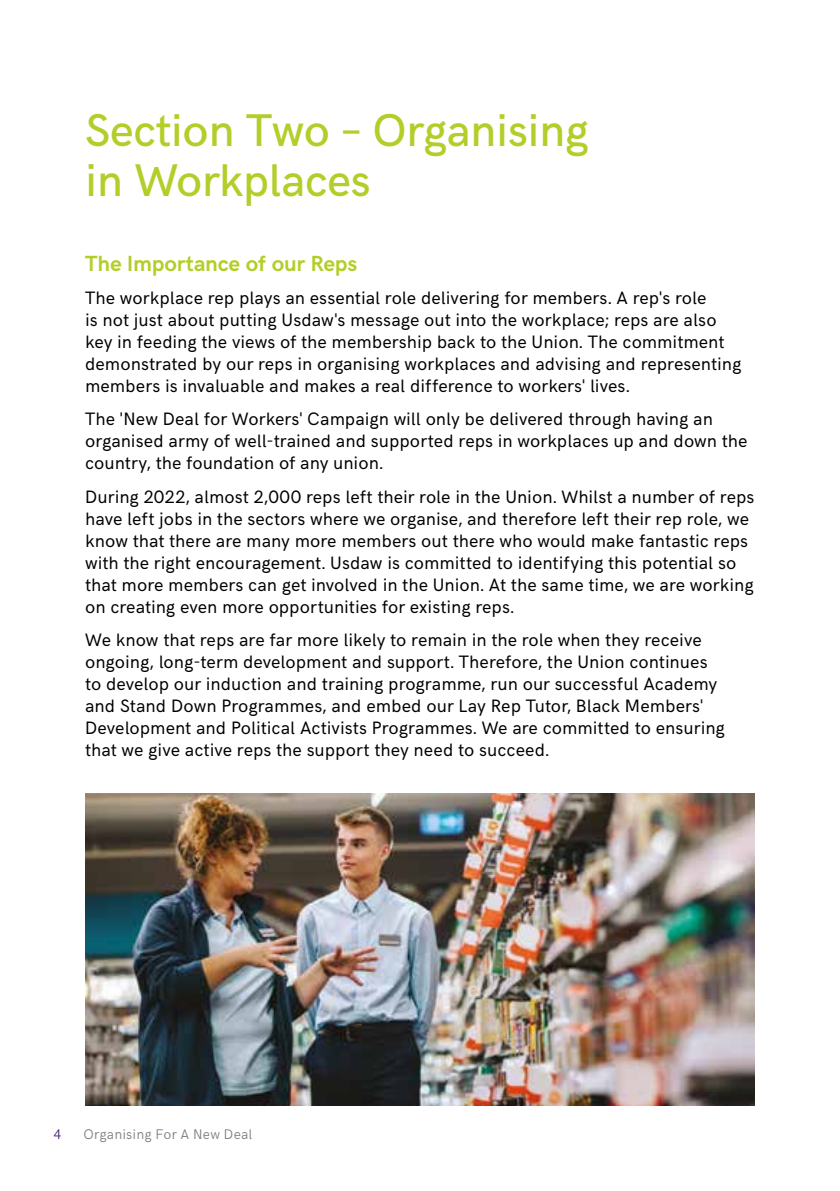
<style>
.page{position:relative;width:840px;height:1191px;background:#fff}
.page>*{position:absolute;margin:0;border:0;box-sizing:border-box;transform-origin:0 0}
.t1{font:500 46px/50px "HK Grotesk";letter-spacing:-.01em;color:#b4cd29}
.t2{font:700 22px "HK Grotesk";letter-spacing:-.005em;color:#b4cd29}
.t3{font:18px/22px "HK Grotesk";letter-spacing:.005em;color:#000}
.t4{font:300 14px "HK Grotesk";letter-spacing:.015em;color:#7b7c80}
.t5{font:300 14px "HK Grotesk";color:#461e6e}
</style>
<div class="page">
<img style="left:85px;top:794px;width:669px;height:312px">
<h1 class="t1" style="left:85px;top:101px;width:505px">Section Two – Organising in Workplaces</h1>
<p class="t2" style="left:85px;top:246px;width:273px">The Importance of our Reps</p>
<p class="t3" style="left:85px;top:285px;width:657px">The workplace rep plays an essential role delivering for members. A rep's role<br>is not just about putting Usdaw's message out into the workplace; reps are also key in feeding the views of the membership back to the Union. The commitment demonstrated by our reps in organising workplaces and advising and representing members is invaluable and makes a real difference to workers' lives.</p>
<p class="t3" style="left:85px;top:407px;width:663px">The 'New Deal for Workers' Campaign will only be delivered through having an organised army of well-trained and supported reps in workplaces up and down the country, the foundation of any union.</p>
<p class="t3" style="left:85px;top:484px;width:670px">During 2022, almost 2,000 reps left their role in the Union. Whilst a number of reps have left jobs in the sectors where we organise, and therefore left their rep role, we know that there are many more members out there who would make fantastic reps with the right encouragement. Usdaw is committed to identifying this potential so that more members can get involved in the Union. At the same time, we are working on creating even more opportunities for existing reps.</p>
<p class="t3" style="left:85px;top:627px;width:641px">We know that reps are far more likely to remain in the role when they receive ongoing, long-term development and support. Therefore, the Union continues to develop our induction and training programme, run our successful Academy and Stand Down Programmes, and embed our Lay Rep Tutor, Black Members' Development and Political Activists Programmes. We are committed to ensuring that we give active reps the support they need to succeed.</p>
<p class="t5" style="left:53px;top:1123px;width:9px">4</p>
<p class="t4" style="left:83px;top:1123px;width:170px">Organising For A New Deal</p>
</div>
